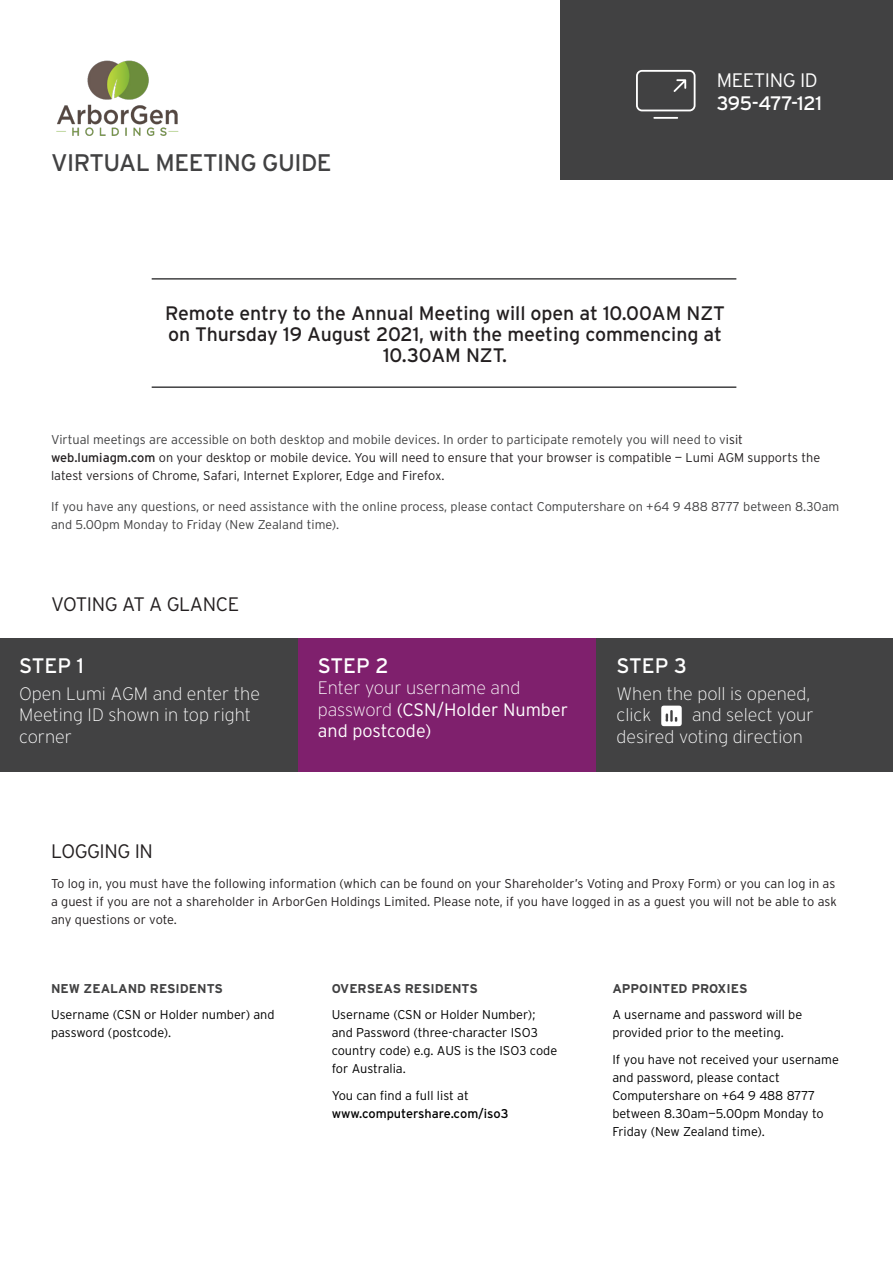
<style>
.page{position:relative;width:893px;height:1263px;background:#fff}
.page>*{position:absolute;margin:0;border:0;box-sizing:border-box;transform-origin:0 0}
._01_Page_Heading{font:24px "Interstate";letter-spacing:-.02em;color:#414142}
.t1{font:21px "Interstate";color:#fff}
._02_Copy_Subheading{font:19.5px/21px "Interstate";letter-spacing:-.005em;color:#231f20;text-align:center}
._01_Page_Heading-2{font:300 19.5px "Interstate";letter-spacing:-.02em;color:#231f20}
._01_Page_Heading-3{font:19.5px "Interstate";letter-spacing:-.03em;color:#fff}
._01_Page_Heading-4{font:300 19.5px "Interstate";letter-spacing:-.02em;color:#fff}
.t2{font:200 18px/21.6px "Interstate";color:#fff}
.t3{font:300 18px/21.6px "Interstate";color:#fff}
._02_Copy_Subheading-2{font:300 12.75px/18px "Interstate";color:#000}
._09_Pull_out_Copy{font:300 12.75px/18px "Interstate";color:#231f20}
._02_Copy_Subheading-3{font:300 12.75px/18px "Interstate";color:#231f20}
._09_Pull_out_Copy-2{font:300 12.75px/18px "Interstate";color:#414142}
._02_Copy_Subheading-4{font:700 12.75px "Interstate";color:#414142}
._02_Copy_Subheading-5{font:12.75px/18px "Interstate";color:#000}
.s1{color:#414142}
.s2{font-weight:400}
.s3{font-weight:200}
.s4{font-weight:300}
</style>
<div class="page">
<div style="left:0;top:638px;width:298px;height:134px;background:#424243"></div>
<div style="left:595px;top:638px;width:298px;height:134px;background:#424243"></div>
<div style="left:298px;top:638px;width:297px;height:134px;background:#7f206d"></div>
<svg style="left:661px;top:706px;width:21px;height:20px"></svg>
<div style="left:560px;top:0;width:333px;height:180px;background:#414142"></div>
<hr style="left:653px;top:117px;width:25px;height:2px;background:#fff">
<svg style="left:636px;top:70px;width:59px;height:41px"></svg>
<hr style="left:152px;top:278px;width:584px;height:2px;background:#414142">
<hr style="left:152px;top:386px;width:584px;height:2px;background:#414142">
<img style="left:56px;top:60px;width:123px;height:76px">
<p class="_01_Page_Heading" style="left:51px;top:149px;width:282px">VIRTUAL MEETING GUIDE</p>
<p class="_01_Page_Heading-4" style="left:717px;top:69px;width:102px">MEETING ID</p>
<p class="_01_Page_Heading-3" style="left:717px;top:92px;width:107px">395-477-121</p>
<p class="_02_Copy_Subheading" style="left:165px;top:302px;width:561px">Remote entry to the Annual Meeting will open at 10.00AM NZT on Thursday 19 August 2021, with the meeting commencing at<br>10.30AM NZT.</p>
<p class="_09_Pull_out_Copy" style="left:51px;top:430px;width:771px"><span class="s1">Virtual meetings are accessible on both desktop and mobile devices. In order to participate remotely you will need to v</span>isit <span class="s2">web.lumiagm.com</span> on your desktop or mobile device. You will need to ensure that your browser is compatible — Lumi AGM supports the latest versions of Chrome, Safari, Internet Explorer, Edge and Firefox.</p>
<p class="_09_Pull_out_Copy-2" style="left:51px;top:497px;width:790px">If you have any questions, or need assistance with the online process, please contact Computershare on +64 9 488 8777 between 8.30am and 5.00pm Monday to Friday (New Zealand time).</p>
<p class="_01_Page_Heading-2" style="left:51px;top:593px;width:190px">VOTING AT A GLANCE</p>
<p class="t1" style="left:19px;top:653px;width:66px">STEP 1</p>
<p class="t2" style="left:19px;top:682px;width:242px">Open Lumi AGM and enter the<br>Meeting ID shown in top right corner</p>
<p class="t1" style="left:318px;top:653px;width:72px">STEP 2</p>
<p class="t3" style="left:318px;top:677px;width:252px"><span class="s3">Enter your username and password</span> (CSN/Holder Number and postcode)</p>
<p class="t1" style="left:617px;top:653px;width:72px">STEP 3</p>
<p class="t2" style="left:617px;top:682px;width:195px">When the poll is opened, click</p>
<p class="t2" style="left:617px;top:704px;width:198px;text-indent:75px">and select your desired voting direction</p>
<p class="_01_Page_Heading-2" style="left:51px;top:840px;width:104px">LOGGING IN</p>
<p class="_02_Copy_Subheading-3" style="left:51px;top:874px;width:787px">To log in, you must have the following information (which can be found on your Shareholder’s Voting and Proxy Form) or you can log in as a guest if you are not a shareholder in ArborGen Holdings Limited. Please note, if you have logged in as a guest you will not be able to ask any questions or vote.</p>
<p class="_02_Copy_Subheading-4" style="left:51px;top:981px;width:173px">NEW ZEALAND RESIDENTS</p>
<p class="_02_Copy_Subheading-2" style="left:51px;top:1005px;width:225px">Username (CSN or Holder number) and password (postcode).</p>
<p class="_02_Copy_Subheading-4" style="left:332px;top:981px;width:148px">OVERSEAS RESIDENTS</p>
<p class="_02_Copy_Subheading-2" style="left:332px;top:1005px;width:227px">Username (CSN or Holder Number); and Password (three-character ISO3 country code) e.g. AUS is the ISO3 code for Australia.</p>
<p class="_02_Copy_Subheading-5" style="left:332px;top:1086px;width:178px"><span class="s4">You can find a full list at </span>www.computershare.com/iso3</p>
<p class="_02_Copy_Subheading-4" style="left:612px;top:981px;width:137px">APPOINTED PROXIES</p>
<p class="_02_Copy_Subheading-2" style="left:612px;top:1005px;width:191px">A username and password will be provided prior to the meeting.</p>
<p class="_02_Copy_Subheading-2" style="left:612px;top:1050px;width:228px">If you have not received your username and password, please contact<br>Computershare on +64 9 488 8777 between 8.30am—5.00pm Monday to<br>Friday (New Zealand time).</p>
</div>
